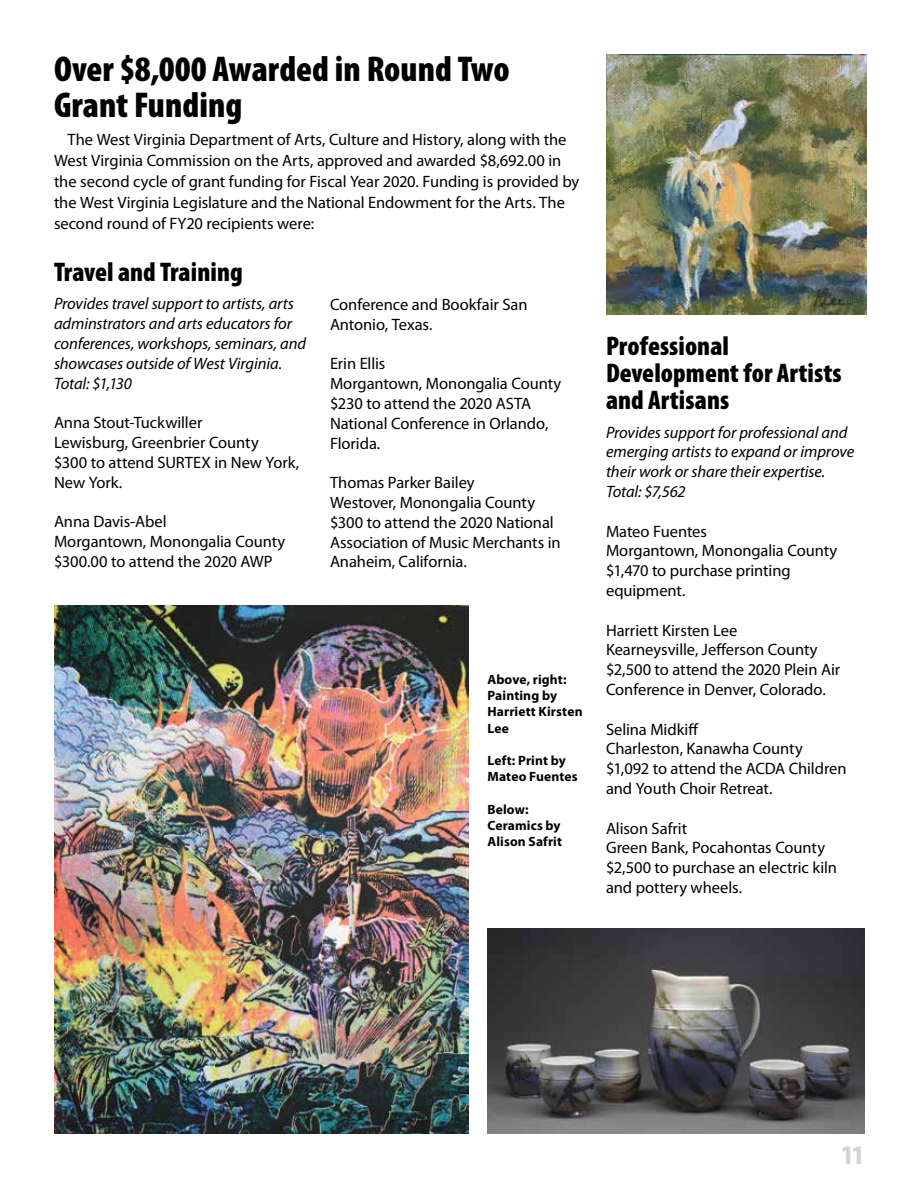
<style>
.page{position:relative;width:918px;height:1188px;background:#fff}
.page>*{position:absolute;margin:0;border:0;box-sizing:border-box;transform-origin:0 0}
.t1{font:900 condensed 36px/36px "Myriad Pro";color:#000}
.t2{font:900 condensed 27px/27px "Myriad Pro";color:#000}
.t3{font:900 condensed 27px "Myriad Pro";color:#d1d3d4}
.t4{font:16.5px/19.8px "Myriad Pro";letter-spacing:-.005em;color:#000}
.t5{font:italic 16.5px/19.8px "Myriad Pro";letter-spacing:-.005em;color:#000}
.t6{font:700 13.5px/16.2px "Myriad Pro";letter-spacing:.01em;color:#000}
</style>
<div class="page">
<img style="left:487px;top:929px;width:377px;height:205px">
<img style="left:606px;top:54px;width:260px;height:260px">
<img style="left:54px;top:605px;width:415px;height:529px">
<h1 class="t1" style="left:54px;top:50px;width:457px">Over $8,000 Awarded in Round Two<br>Grant Funding</h1>
<p class="t4" style="left:54px;top:129px;width:527px;line-height:21px;text-indent:13px">The West Virginia Department of Arts, Culture and History, along with the West Virginia Commission on the Arts, approved and awarded $8,692.00 in the second cycle of grant funding for Fiscal Year 2020. Funding is provided by the West Virginia Legislature and the National Endowment for the Arts. The second round of FY20 recipients were:</p>
<h2 class="t2" style="left:54px;top:257px;width:190px">Travel and Training</h2>
<p class="t5" style="left:54px;top:294px;width:254px">Provides travel support to artists, arts adminstrators and arts educators for conferences, workshops, seminars, and showcases outside of West Virginia.<br>Total: $1,130</p>
<p class="t4" style="left:54px;top:412px;width:247px">Anna Stout-Tuckwiller<br>Lewisburg, Greenbrier County<br>$300 to attend SURTEX in New York,<br>New York.</p>
<p class="t4" style="left:54px;top:511px;width:233px">Anna Davis-Abel<br>Morgantown, Monongalia County $300.00 to attend the 2020 AWP</p>
<p class="t4" style="left:330px;top:294px;width:199px">Conference and Bookfair San<br>Antonio, Texas.</p>
<p class="t4" style="left:330px;top:354px;width:233px">Erin Ellis<br>Morgantown, Monongalia County $230 to attend the 2020 ASTA<br>National Conference in Orlando,<br>Florida.</p>
<p class="t4" style="left:330px;top:473px;width:232px">Thomas Parker Bailey<br>Westover, Monongalia County $300 to attend the 2020 National<br>Association of Music Merchants in<br>Anaheim, California.</p>
<p class="t6" style="left:487px;top:671px;width:97px">Above, right:<br>Painting by<br>Harriett Kirsten<br>Lee</p>
<p class="t6" style="left:487px;top:752px;width:92px">Left: Print by<br>Mateo Fuentes</p>
<p class="t6" style="left:487px;top:801px;width:76px">Below:<br>Ceramics by<br>Alison Safrit</p>
<h2 class="t2" style="left:606px;top:332px;width:237px">Professional<br>Development for Artists and Artisans</h2>
<p class="t5" style="left:606px;top:422px;width:250px">Provides support for professional and emerging artists to expand or improve their work or share their expertise.<br>Total: $7,562</p>
<p class="t4" style="left:606px;top:521px;width:233px">Mateo Fuentes<br>Morgantown, Monongalia County $1,470 to purchase printing equipment.</p>
<p class="t4" style="left:606px;top:620px;width:236px">Harriett Kirsten Lee<br>Kearneysville, Jefferson County $2,500 to attend the 2020 Plein Air<br>Conference in Denver, Colorado.</p>
<p class="t4" style="left:606px;top:719px;width:242px">Selina Midkiff<br>Charleston, Kanawha County $1,092 to attend the ACDA Children and Youth Choir Retreat.</p>
<p class="t4" style="left:606px;top:818px;width:233px">Alison Safrit<br>Green Bank, Pocahontas County $2,500 to purchase an electric kiln and pottery wheels.</p>
<h2 class="t3" style="left:842px;top:1138px;width:24px">11</h2>
</div>
